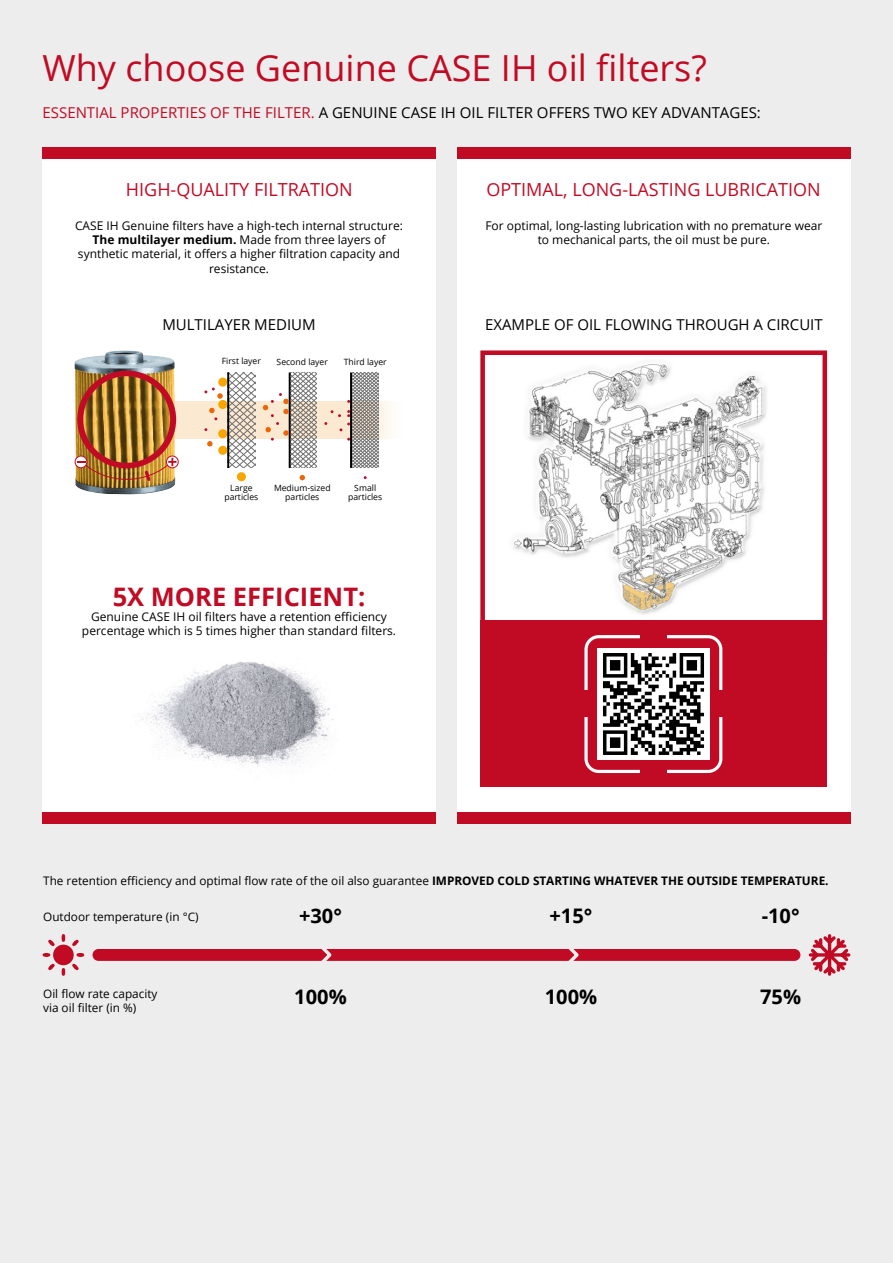
<style>
.page{position:relative;width:893px;height:1263px;background:#ededed}
.page>*{position:absolute;margin:0;border:0;box-sizing:border-box;transform-origin:0 0}
.t1{font:36px "Open Sans";color:#c10b25}
.t2{font:700 25.5px "Open Sans";color:#c10b25}
.t3{font:700 20.1px "Open Sans";color:#000}
.t4{font:18px "Open Sans";color:#c10b25}
.t5{font:15px "Open Sans";color:#000}
.t6{font:12px/14.4px "Open Sans";color:#000;text-align:center}
.t7{font:11.85px/14.1px "Open Sans";color:#000}
.t8{font:8.55px/8.9px "Open Sans";color:#000;text-align:center}
.s1{color:#c10b25}
.s2{font-weight:700}
</style>
<div class="page">
<div style="left:43px;top:147px;width:393px;height:671px;background:#fff"></div>
<img style="left:135px;top:661px;width:198px;height:105px">
<svg style="left:177px;top:401px;width:212px;height:38px;background:#f9e9d4"></svg>
<svg style="left:324px;top:373px;width:54px;height:95px"></svg>
<hr style="left:350px;top:373px;width:2px;height:95px;background:#000">
<svg style="left:204px;top:373px;width:51px;height:95px"></svg>
<svg style="left:263px;top:373px;width:54px;height:95px"></svg>
<div style="left:237px;top:472px;width:9px;height:9px;background:#f7a600;border-radius:50%"></div>
<svg style="left:300px;top:475px;width:5px;height:5px"></svg>
<div style="left:43px;top:147px;width:393px;height:12px;background:#c10b25"></div>
<div style="left:43px;top:812px;width:393px;height:11px;background:#c10b25"></div>
<img style="left:75px;top:350px;width:100px;height:144px">
<div style="left:166px;top:456px;width:13px;height:12px;border:1px solid #c10b25;border-radius:50%"></div>
<div style="left:75px;top:456px;width:12px;height:12px;border:1px solid #c10b25;border-radius:50%"></div>
<img style="left:77px;top:370px;width:100px;height:113px">
<div style="left:457px;top:149px;width:393px;height:671px;background:#fff"></div>
<div style="left:457px;top:147px;width:393px;height:12px;background:#c10b25"></div>
<div style="left:457px;top:812px;width:393px;height:11px;background:#c10b25"></div>
<div style="left:93px;top:949px;width:707px;height:12px;background:#c10b25;border-radius:6px"></div>
<svg style="left:808px;top:934px;width:43px;height:42px"></svg>
<svg style="left:44px;top:936px;width:39px;height:38px"></svg>
<svg style="left:313px;top:949px;width:22px;height:12px"></svg>
<svg style="left:560px;top:949px;width:22px;height:12px"></svg>
<img style="left:513px;top:364px;width:254px;height:251px">
<div style="left:480px;top:350px;width:347px;height:303px;border:5px solid #c10b25"></div>
<div style="left:480px;top:620px;width:347px;height:167px;background:#c10b25"></div>
<div style="left:584px;top:635px;width:138px;height:138px;border:3px solid #fff;border-radius:13px"></div>
<div style="left:575px;top:690px;width:154px;height:27px;background:#c10b25"></div>
<div style="left:640px;top:630px;width:27px;height:147px;background:#c10b25"></div>
<img style="left:598px;top:648px;width:111px;height:112px">
<p class="t1" style="left:43px;top:43px;width:666px">Why choose Genuine CASE IH oil filters?</p>
<p class="t5" style="left:43px;top:102px;width:720px"><span class="s1">ESSENTIAL PROPERTIES OF THE FILTER.</span> A GENUINE CASE IH OIL FILTER OFFERS TWO KEY ADVANTAGES:</p>
<p class="t4" style="left:126px;top:178px;width:228px">HIGH-QUALITY FILTRATION</p>
<p class="t6" style="left:75px;top:218px;width:330px">CASE IH Genuine filters have a high-tech internal structure:<br><span class="s2">The multilayer medium.</span> Made from three layers of synthetic material, it offers a higher filtration capacity and resistance.</p>
<p class="t5" style="left:162px;top:314px;width:155px">MULTILAYER MEDIUM</p>
<p class="t8" style="left:222px;top:357px;width:41px">First layer</p>
<p class="t8" style="left:277px;top:357px;width:53px">Second layer</p>
<p class="t8" style="left:344px;top:357px;width:44px">Third layer</p>
<p class="t8" style="left:224px;top:483px;width:36px">Large particles</p>
<p class="t8" style="left:274px;top:483px;width:58px">Medium-sized particles</p>
<p class="t8" style="left:348px;top:483px;width:36px">Small particles</p>
<p class="t2" style="left:113px;top:579px;width:254px">5X MORE EFFICIENT:</p>
<p class="t6" style="left:82px;top:609px;width:316px">Genuine CASE IH oil filters have a retention efficiency percentage which is 5 times higher than standard filters.</p>
<p class="t4" style="left:486px;top:178px;width:336px">OPTIMAL, LONG-LASTING LUBRICATION</p>
<p class="t6" style="left:485px;top:218px;width:338px">For optimal, long-lasting lubrication with no premature wear to mechanical parts, the oil must be pure.</p>
<p class="t5" style="left:485px;top:314px;width:339px">EXAMPLE OF OIL FLOWING THROUGH A CIRCUIT</p>
<p class="t7" style="left:43px;top:873px;width:787px">The retention efficiency and optimal flow rate of the oil also guarantee <span class="s2">IMPROVED COLD STARTING WHATEVER THE OUTSIDE TEMPERATURE.</span></p>
<p class="t7" style="left:43px;top:910px;width:157px">Outdoor temperature (in °C)</p>
<p class="t3" style="left:299px;top:902px;width:44px">+30°</p>
<p class="t3" style="left:762px;top:902px;width:39px">-10°</p>
<p class="t3" style="left:549px;top:902px;width:44px">+15°</p>
<p class="t7" style="left:43px;top:986px;width:116px">Oil flow rate capacity via oil filter (in %)</p>
<p class="t3" style="left:294px;top:982px;width:54px">100%</p>
<p class="t3" style="left:545px;top:982px;width:54px">100%</p>
<p class="t3" style="left:760px;top:982px;width:42px">75%</p>
</div>
